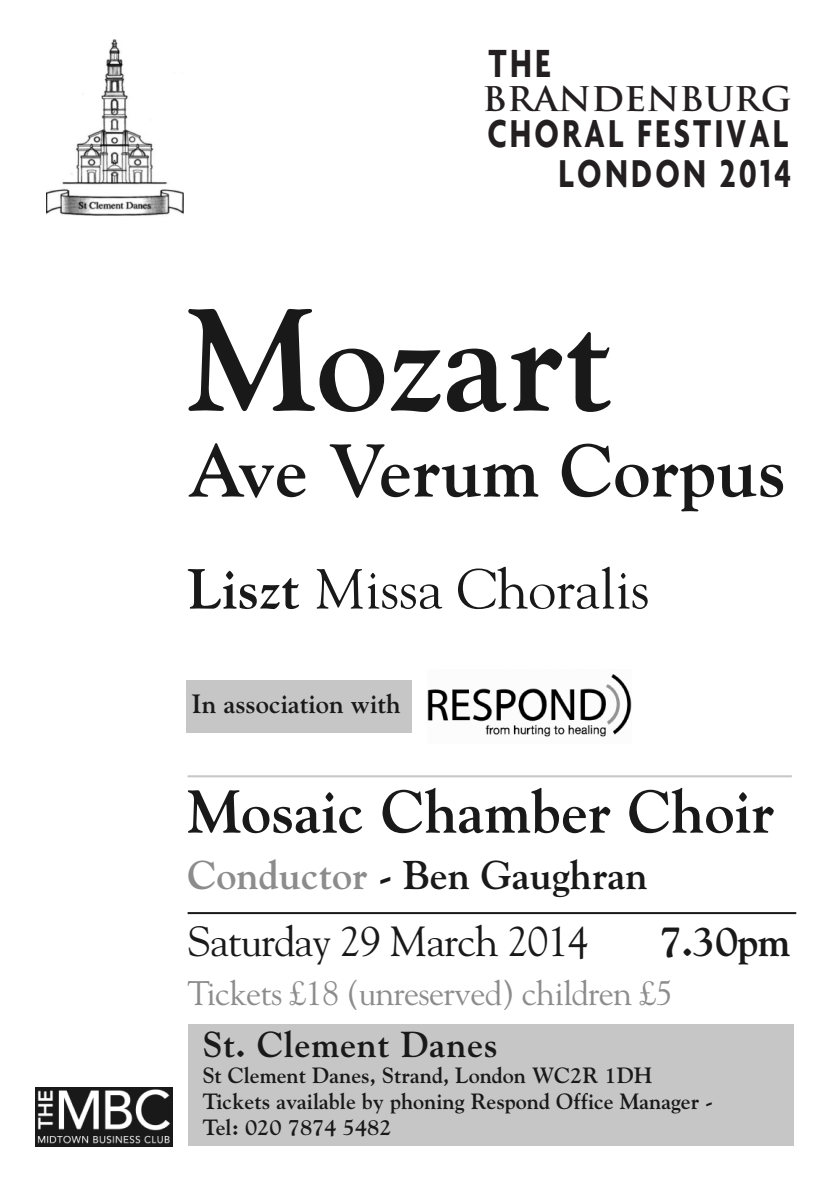
<style>
.page{position:relative;width:840px;height:1191px;background:#fff}
.page>*{position:absolute;margin:0;border:0;box-sizing:border-box;transform-origin:0 0}
.t1{font:700 144px "Goudy";color:#191919}
.t2{font:700 74px "Goudy";color:#191919}
.t3{font:700 60px "Goudy";color:#191919}
.t4{font:56px "Goudy";color:#191919}
.t5{font:700 42.4px "Agenda";color:#231f20;scale:.77 1}
.t6{font:700 42px/39.4px "Agenda";letter-spacing:.1em;color:#231f20;text-align:right;scale:.77 1}
.t7{font:42px "Goudy";letter-spacing:-.02em;color:#191919}
.t8{font:700 42px "Goudy";color:#191919}
.t9{font:700 40px "Goudy";color:#191919}
.t10{font:700 36px "Goudy";letter-spacing:.02em;color:#191919}
.t11{font:34px "Goudy";letter-spacing:-.02em;color:#8c8c8c}
.t12{font:700 33.2px "Trajan";color:#231f20;scale:1.06 1}
.t13{font:700 26.4px "Goudy";color:#191919}
.t14{font:700 22px/26px "Goudy";color:#191919}
.s1{font-weight:700}
.s2{color:#8c8c8c}
</style>
<div class="page">
<div style="left:187px;top:1024px;width:606px;height:121px;background:#c6c6c6"></div>
<hr style="left:187px;top:775px;width:604px;height:2px;background:#c6c6c6">
<hr style="left:187px;top:912px;width:608px;height:2px;background:#191919">
<img style="left:35px;top:1087px;width:137px;height:59px">
<img style="left:46px;top:39px;width:138px;height:177px">
<img style="left:427px;top:674px;width:204px;height:63px">
<div style="left:186px;top:680px;width:225px;height:53px;background:#c6c6c6"></div>
<h3 class="t5" style="left:488px;top:38px;width:82px">THE</h3>
<h3 class="t12" style="left:482px;top:80px;width:293px">BRANDENBURG</h3>
<h3 class="t6" style="left:487px;top:113px;width:396px">CHORAL FESTIVAL<br>LONDON 2014</h3>
<h1 class="t1" style="left:187px;top:276px;width:425px">Mozart</h1>
<h2 class="t2" style="left:187px;top:427px;width:599px">Ave Verum Corpus</h2>
<h3 class="t4" style="left:187px;top:556px;width:463px"><span class="s1">Liszt</span> Missa Choralis</h3>
<p class="t13" style="left:191px;top:688px;width:211px">In association with</p>
<h3 class="t3" style="left:187px;top:776px;width:588px">Mosaic Chamber Choir</h3>
<h3 class="t9" style="left:187px;top:851px;width:461px"><span class="s2">Conductor</span> - Ben Gaughran</h3>
<h3 class="t7" style="left:187px;top:917px;width:402px">Saturday 29 March 2014</h3>
<h3 class="t8" style="left:659px;top:917px;width:133px">7.30pm</h3>
<h3 class="t11" style="left:187px;top:973px;width:486px">Tickets £18 (unreserved) children £5</h3>
<h3 class="t10" style="left:202px;top:1023px;width:297px">St. Clement Danes</h3>
<p class="t14" style="left:202px;top:1062px;width:511px">St Clement Danes, Strand, London WC2R 1DH<br>Tickets available by phoning Respond Office Manager -<br>Tel: 020 7874 5482</p>
</div>
